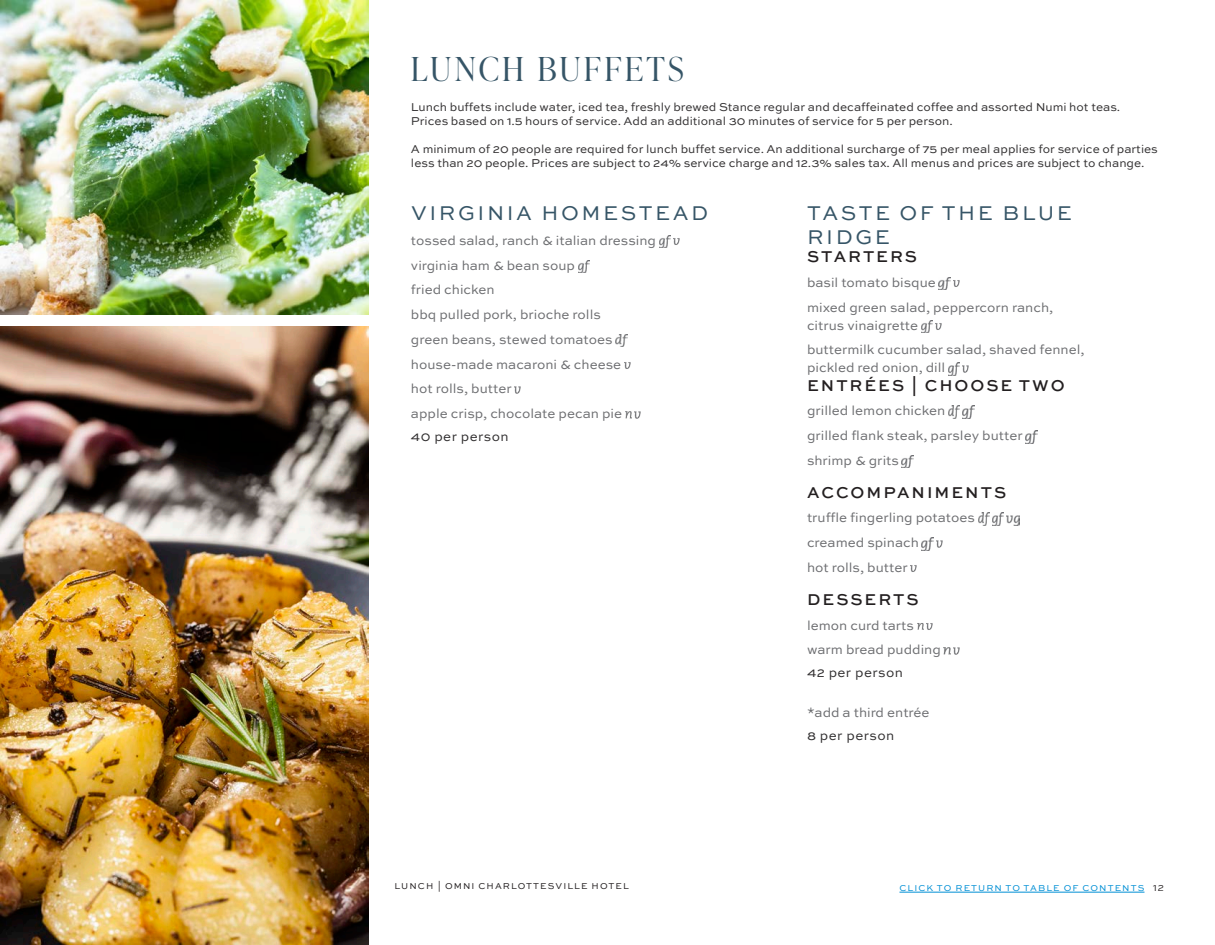
<style>
.page{position:relative;width:1215px;height:945px;background:#fff}
.page>*{position:absolute;margin:0;border:0;box-sizing:border-box;transform-origin:0 0}
.SECTION{font:300 33px "Ivy Presto Display";letter-spacing:.1em;color:#365567}
.SUB_SECTION{font:21px/24px "Sweet Sans Pro";letter-spacing:.12em;color:#365567}
.SUB_SECTION_GOLD_ITE{font:21px "Sweet Sans Pro";letter-spacing:.12em;color:#365567}
.ITEM{font:500 16.5px "Sweet Sans Pro";letter-spacing:.12em;color:#231f20}
.DESCRIPTION{font:13.5px/18px "Sweet Sans Pro";color:#6c6d70}
.PRICE{font:13.5px "Sweet Sans Pro";letter-spacing:.03em;color:#312f30}
.SECTION_NOTE{font:12px/14.2px "Sweet Sans Pro";color:#312f30}
.RETURN_TOC___PAGES{font:9px "Sweet Sans Pro";letter-spacing:.12em;color:#008fd5}
.FOOTER_HOTEL{font:9px "Sweet Sans Pro";letter-spacing:.12em;color:#231f20}
.FOOTER_SECTION{font:9px "Sweet Sans Pro";letter-spacing:.12em;color:#231f20}
.RETURN_TOC___PAGES-2{font:9px "Sweet Sans Pro";color:#231f20}
</style>
<div class="page">
<img style="left:0;top:0;width:369px;height:315px">
<img style="left:0;top:327px;width:369px;height:618px">
<svg style="left:659px;top:235px;width:21px;height:13px"></svg>
<svg style="left:578px;top:260px;width:11px;height:13px"></svg>
<svg style="left:616px;top:334px;width:11px;height:13px"></svg>
<svg style="left:624px;top:362px;width:6px;height:7px"></svg>
<svg style="left:515px;top:386px;width:6px;height:8px"></svg>
<svg style="left:625px;top:411px;width:15px;height:8px"></svg>
<svg style="left:939px;top:277px;width:20px;height:13px"></svg>
<svg style="left:921px;top:320px;width:21px;height:13px"></svg>
<svg style="left:948px;top:363px;width:21px;height:12px"></svg>
<svg style="left:948px;top:406px;width:26px;height:12px"></svg>
<svg style="left:1026px;top:431px;width:11px;height:12px"></svg>
<svg style="left:902px;top:455px;width:11px;height:13px"></svg>
<svg style="left:978px;top:513px;width:41px;height:12px"></svg>
<svg style="left:922px;top:538px;width:20px;height:12px"></svg>
<svg style="left:911px;top:565px;width:6px;height:7px"></svg>
<svg style="left:917px;top:623px;width:15px;height:7px"></svg>
<svg style="left:944px;top:647px;width:15px;height:8px"></svg>
<hr style="left:899px;top:892px;width:246px;height:1px;background:#008fd5">
<p class="SECTION" style="left:411px;top:45px;width:274px">LUNCH BUFFETS</p>
<p class="SECTION_NOTE" style="left:411px;top:100px;width:711px">Lunch buffets include water, iced tea, freshly brewed Stance regular and decaffeinated coffee and assorted Numi hot teas.<br>Prices based on 1.5 hours of service. Add an additional 30 minutes of service for 5 per person.</p>
<p class="SECTION_NOTE" style="left:411px;top:142px;width:748px">A minimum of 20 people are required for lunch buffet service. An additional surcharge of 75 per meal applies for service of parties less than 20 people. Prices are subject to 24% service charge and 12.3% sales tax. All menus and prices are subject to change.</p>
<p class="SUB_SECTION_GOLD_ITE" style="left:411px;top:198px;width:298px">VIRGINIA HOMESTEAD</p>
<p class="DESCRIPTION" style="left:411px;top:231px;width:247px">tossed salad, ranch &amp; italian dressing</p>
<p class="DESCRIPTION" style="left:411px;top:256px;width:166px">virginia ham &amp; bean soup</p>
<p class="DESCRIPTION" style="left:411px;top:280px;width:85px">fried chicken</p>
<p class="DESCRIPTION" style="left:411px;top:305px;width:191px">bbq pulled pork, brioche rolls</p>
<p class="DESCRIPTION" style="left:411px;top:330px;width:203px">green beans, stewed tomatoes</p>
<p class="DESCRIPTION" style="left:411px;top:355px;width:212px">house-made macaroni &amp; cheese</p>
<p class="DESCRIPTION" style="left:411px;top:379px;width:102px">hot rolls, butter</p>
<p class="DESCRIPTION" style="left:411px;top:404px;width:213px">apple crisp, chocolate pecan pie</p>
<p class="PRICE" style="left:411px;top:426px;width:99px">40 per person</p>
<p class="FOOTER_SECTION" style="left:395px;top:879px;width:40px">LUNCH</p>
<p class="FOOTER_HOTEL" style="left:438px;top:879px;width:193px">| OMNI CHARLOTTESVILLE HOTEL</p>
<p class="SUB_SECTION" style="left:807px;top:200px;width:266px">TASTE OF THE BLUE<br>RIDGE</p>
<p class="ITEM" style="left:807px;top:245px;width:111px">STARTERS</p>
<p class="DESCRIPTION" style="left:807px;top:273px;width:130px">basil tomato bisque</p>
<p class="DESCRIPTION" style="left:807px;top:298px;width:248px">mixed green salad, peppercorn ranch, citrus vinaigrette</p>
<p class="DESCRIPTION" style="left:807px;top:340px;width:279px">buttermilk cucumber salad, shaved fennel, pickled red onion, dill</p>
<p class="ITEM" style="left:807px;top:373px;width:259px">ENTRÉES | CHOOSE TWO</p>
<p class="DESCRIPTION" style="left:807px;top:401px;width:140px">grilled lemon chicken</p>
<p class="DESCRIPTION" style="left:807px;top:426px;width:217px">grilled flank steak, parsley butter</p>
<p class="DESCRIPTION" style="left:807px;top:451px;width:93px">shrimp &amp; grits</p>
<p class="ITEM" style="left:807px;top:480px;width:201px">ACCOMPANIMENTS</p>
<p class="DESCRIPTION" style="left:807px;top:508px;width:170px">truffle fingerling potatoes</p>
<p class="DESCRIPTION" style="left:807px;top:533px;width:113px">creamed spinach</p>
<p class="DESCRIPTION" style="left:807px;top:558px;width:102px">hot rolls, butter</p>
<p class="ITEM" style="left:807px;top:587px;width:113px">DESSERTS</p>
<p class="DESCRIPTION" style="left:807px;top:615px;width:108px">lemon curd tarts</p>
<p class="DESCRIPTION" style="left:807px;top:640px;width:135px">warm bread pudding</p>
<p class="PRICE" style="left:807px;top:663px;width:97px">42 per person</p>
<p class="DESCRIPTION" style="left:807px;top:703px;width:124px">*add a third entrée</p>
<p class="PRICE" style="left:807px;top:726px;width:89px">8 per person</p>
<p class="RETURN_TOC___PAGES" style="left:899px;top:882px;width:246px">CLICK TO RETURN TO TABLE OF CONTENTS</p>
<p class="RETURN_TOC___PAGES-2" style="left:1153px;top:882px;width:12px">12</p>
</div>
